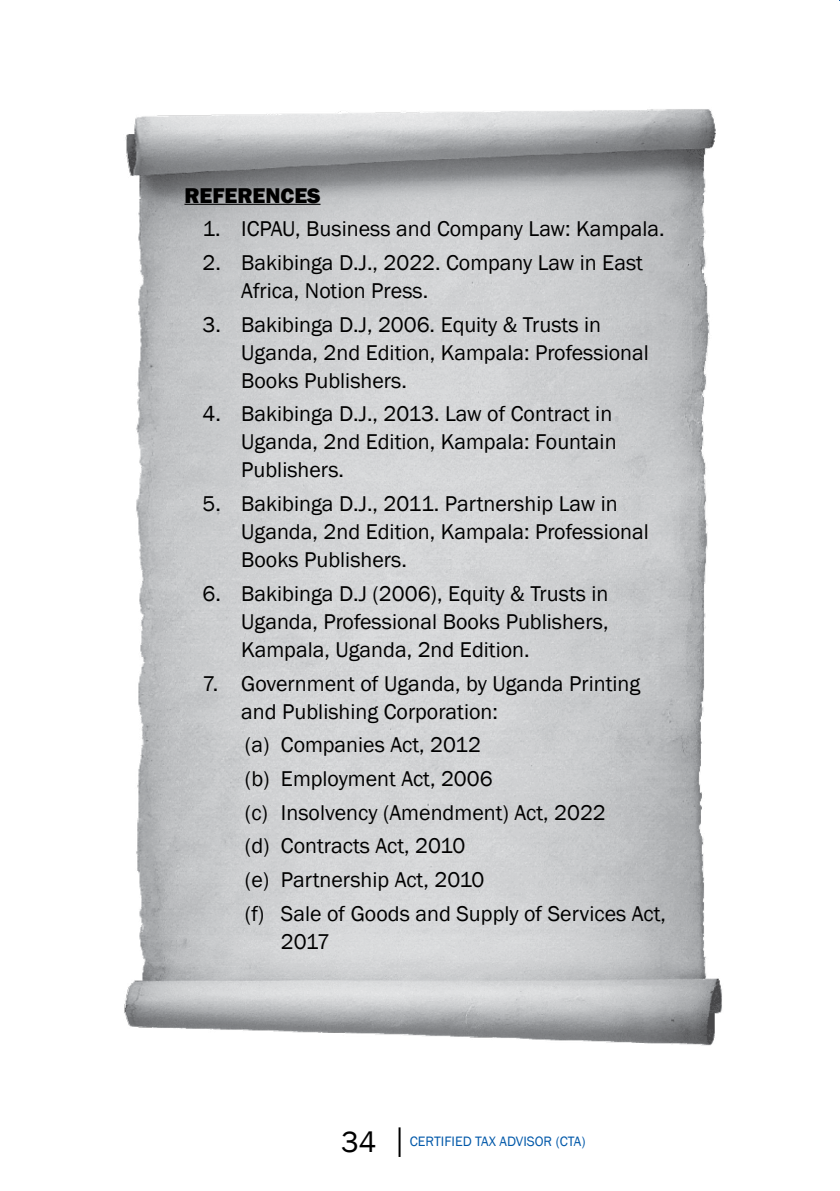
<style>
.page{position:relative;width:840px;height:1191px;background:#fff}
.page>*{position:absolute;margin:0;border:0;box-sizing:border-box;transform-origin:0 0}
.t1{font:22px/28px "Franklin Gothic";color:#000}
.t2{font:800 22px "Franklin Gothic";color:#000}
.t3{font:14px "Franklin Gothic";color:#0058a9}
.s1{font-size:30px;color:#000}
</style>
<div class="page">
<hr style="left:398px;top:1127px;width:2px;height:30px;background:#000">
<img style="left:124px;top:109px;width:598px;height:937px">
<hr style="left:184px;top:204px;width:136px;height:1px;background:#000">
<p class="t2" style="left:184px;top:181px;width:137px">REFERENCES</p>
<p class="t1" style="left:202px;top:215px;width:463px">1. ICPAU, Business and Company Law: Kampala.</p>
<p class="t1" style="left:241px;top:249px;width:403px;text-indent:-39px">2. Bakibinga D.J., 2022. Company Law in East<br>Africa, Notion Press.</p>
<p class="t1" style="left:241px;top:311px;width:409px;text-indent:-39px">3. Bakibinga D.J, 2006. Equity &amp; Trusts in<br>Uganda, 2nd Edition, Kampala: Professional<br>Books Publishers.</p>
<p class="t1" style="left:241px;top:400px;width:376px;text-indent:-39px">4. Bakibinga D.J., 2013. Law of Contract in<br>Uganda, 2nd Edition, Kampala: Fountain<br>Publishers.</p>
<p class="t1" style="left:241px;top:490px;width:409px;text-indent:-39px">5. Bakibinga D.J., 2011. Partnership Law in<br>Uganda, 2nd Edition, Kampala: Professional<br>Books Publishers.</p>
<p class="t1" style="left:241px;top:580px;width:368px;text-align:justify;text-indent:-39px">6. Bakibinga D.J (2006), Equity &amp; Trusts in Uganda, Professional Books Publishers, Kampala, Uganda, 2nd Edition.</p>
<p class="t1" style="left:241px;top:669px;width:400px;text-indent:-39px">7. Government of Uganda, by Uganda Printing and Publishing Corporation:</p>
<p class="t1" style="left:245px;top:728px;width:422px;line-height:33.6px">(a) Companies Act, 2012<br>(b) Employment Act, 2006<br>(c) Insolvency (Amendment) Act, 2022<br>(d) Contracts Act, 2010<br>(e) Partnership Act, 2010<br>(f) Sale of Goods and Supply of Services Act,</p>
<p class="t1" style="left:281px;top:927px;width:51px">2017</p>
<p class="t3" style="left:341px;top:1132px;width:246px"><span class="s1">34</span> CERTIFIED TAX ADVISOR (CTA)</p>
</div>
